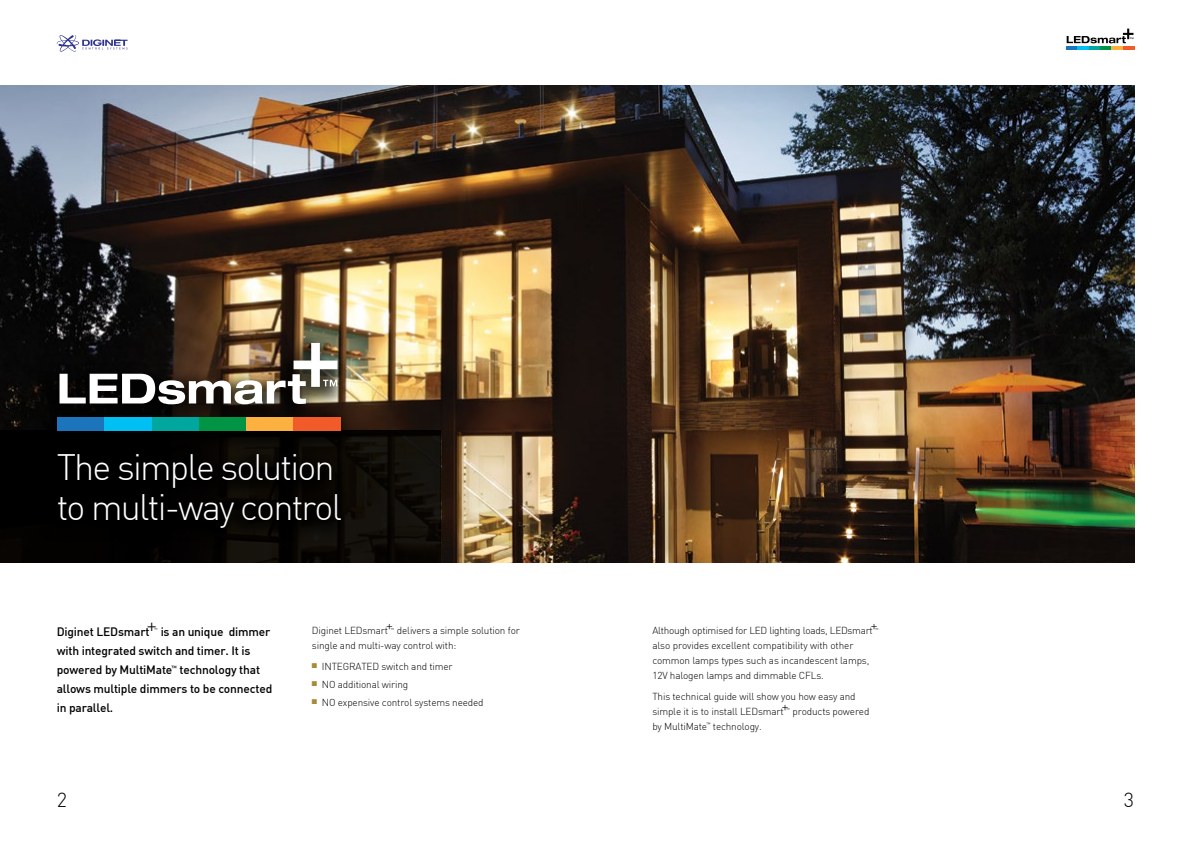
<style>
.page{position:relative;width:1191px;height:842px;background:#fff}
.page>*{position:absolute;margin:0;border:0;box-sizing:border-box;transform-origin:0 0}
.t1{font:300 36px/40px "DIN";letter-spacing:-.05em;color:#fff}
.t2{font:300 20px "DIN";color:#000}
.t3{font:500 12px/19px "DIN";letter-spacing:-.015em;color:#000}
.t4{font:300 10px/15px "DIN";letter-spacing:-.015em;color:#000}
.t5{font:300 4.2px "DIN";color:#000}
.t6{font:300 4px "DIN";color:#000}
.s1{color:#a88a37}
</style>
<div class="page">
<img style="left:0;top:85px;width:581px;height:477px">
<div style="left:0;top:430px;width:441px;height:132px;background:linear-gradient(to right,#000,#120e09)"></div>
<div style="left:34px;top:441px;width:318px;height:109px;background:#000"></div>
<svg style="left:57px;top:35px;width:71px;height:17px"></svg>
<div style="left:33px;top:331px;width:319px;height:124px;background:#000;opacity:.75"></div>
<div style="left:58px;top:417px;width:47px;height:13px;background:#1c75bc"></div>
<div style="left:105px;top:417px;width:47px;height:13px;background:#00c0f3"></div>
<div style="left:152px;top:417px;width:47px;height:13px;background:#00a79e"></div>
<div style="left:199px;top:417px;width:47px;height:13px;background:#009444"></div>
<div style="left:246px;top:417px;width:48px;height:13px;background:#fbb040"></div>
<div style="left:294px;top:417px;width:47px;height:13px;background:#f15a29"></div>
<img style="left:60px;top:343px;width:277px;height:61px">
<img style="left:581px;top:85px;width:553px;height:477px">
<hr style="left:1066px;top:46px;width:11px;height:4px;background:#1c75bc">
<hr style="left:1077px;top:46px;width:12px;height:4px;background:#00c0f3">
<hr style="left:1089px;top:46px;width:11px;height:4px;background:#00a79e">
<hr style="left:1100px;top:46px;width:11px;height:4px;background:#009444">
<hr style="left:1111px;top:46px;width:12px;height:4px;background:#fbb040">
<hr style="left:1123px;top:46px;width:11px;height:4px;background:#f15a29">
<svg style="left:1066px;top:29px;width:67px;height:14px"></svg>
<h1 class="t1" style="left:57px;top:446px;width:287px">The simple solution to multi-way control</h1>
<p class="t3" style="left:57px;top:622px;width:215px">Diginet LEDsmart<sup>+</sup> is an unique dimmer</p>
<p class="t5" style="left:154px;top:627px;width:5px">™</p>
<p class="t3" style="left:57px;top:641px;width:217px">with integrated switch and timer. It is powered by MultiMate<sup>™</sup> technology that allows multiple dimmers to be connected in parallel.</p>
<p class="t4" style="left:312px;top:623px;width:209px">Diginet LEDsmart<sup>+</sup> delivers a simple solution for</p>
<p class="t6" style="left:391px;top:627px;width:5px">™</p>
<p class="t4" style="left:312px;top:638px;width:146px">single and multi-way control with:</p>
<p class="t4" style="left:312px;top:659px;width:142px"><span class="s1">■</span> INTEGRATED switch and timer</p>
<p class="t4" style="left:312px;top:676px;width:98px"><span class="s1">■</span> NO additional wiring</p>
<p class="t4" style="left:312px;top:694px;width:173px"><span class="s1">■</span> NO expensive control systems needed</p>
<p class="t4" style="left:652px;top:623px;width:226px">Although optimised for LED lighting loads, LEDsmart<sup>+</sup></p>
<p class="t6" style="left:875px;top:627px;width:5px">™</p>
<p class="t4" style="left:652px;top:638px;width:218px">also provides excellent compatibility with other common lamps types such as incandescent lamps,<br>12V halogen lamps and dimmable CFLs.</p>
<p class="t4" style="left:652px;top:689px;width:219px">This technical guide will show you how easy and simple it is to install LEDsmart<sup>+</sup> products powered</p>
<p class="t6" style="left:786px;top:708px;width:5px">™</p>
<p class="t4" style="left:652px;top:719px;width:111px">by MultiMate<sup>™</sup> technology.</p>
<h2 class="t2" style="left:57px;top:787px;width:12px">2</h2>
<h2 class="t2" style="left:1124px;top:787px;width:12px">3</h2>
</div>
